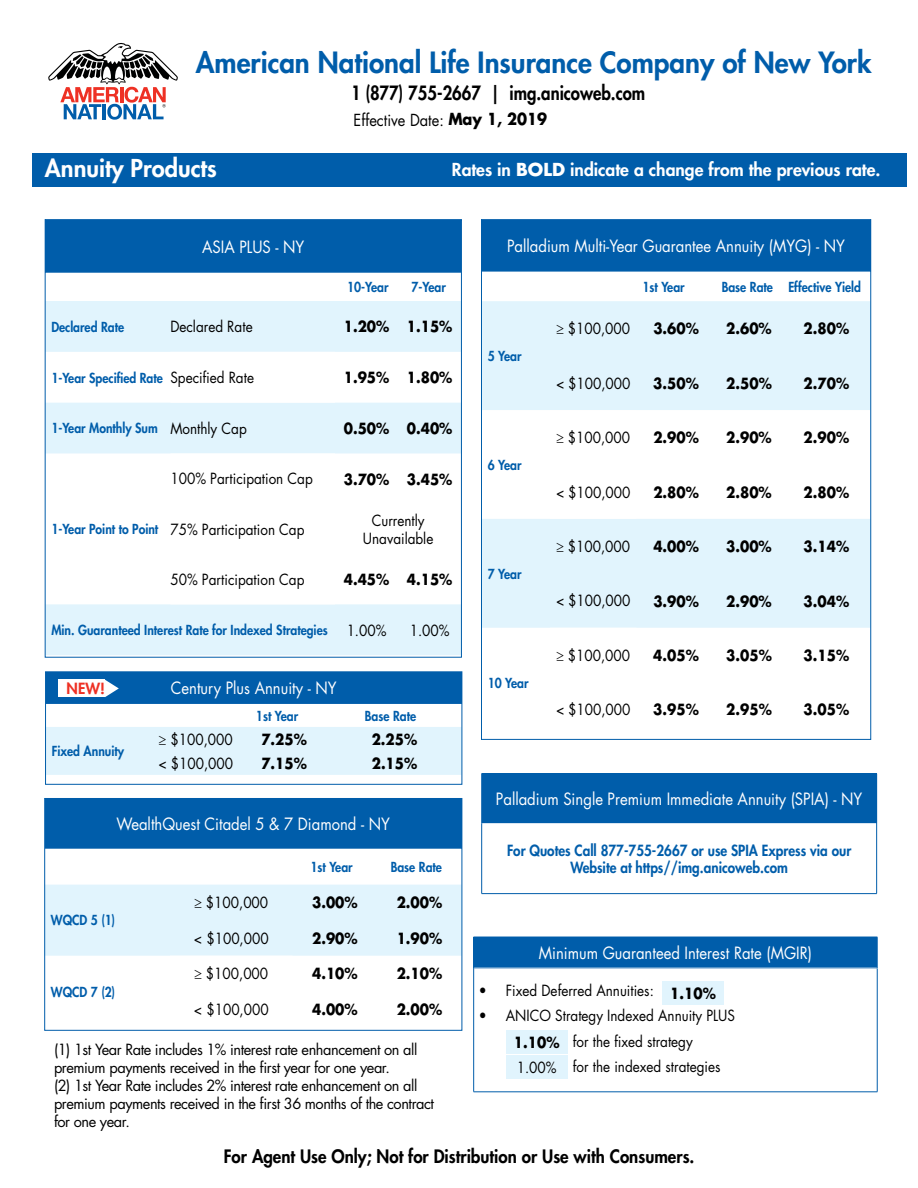
<style>
.page{position:relative;width:918px;height:1188px;background:#fff}
.page>*{position:absolute;margin:0;border:0;box-sizing:border-box;transform-origin:0 0}
.t1{font:800 28.5px "Futura";color:#005daa}
.t2{font:800 24px "Futura";color:#fff}
.t3{font:800 19.2px "Futura";color:#000;scale:.87 1}
.t4{font:800 18px "Futura";color:#000;scale:.94 1}
.t5{font:800 17.4px "Futura";color:#fff}
.t6{font:16.5px "Futura";color:#fff;scale:.9 1}
.t7{font:16.2px "Futura";color:#000;scale:.9 1}
.t8{font:15px/25.5px "Futura";color:#000;text-align:center;scale:.9 1}
.t9{font:700 15px "Futura";color:#000;scale:.9 1}
.t10{font:15px/18px "Futura";letter-spacing:-.03em;color:#000}
.t11{font:800 15px/17.7px "Futura";color:#005daa;text-align:center;scale:.9 1}
.t12{font:800 15px "Futura";color:#ee3124}
.t13{font:800 13.5px "Futura";color:#005daa;scale:.9 1}
.s1{font-weight:700}
.s2{font-weight:400;font-size:15px;color:#000}
</style>
<div class="page">
<svg style="left:48px;top:43px;width:130px;height:77px"></svg>
<div style="left:32px;top:153px;width:875px;height:34px;background:#005daa"></div>
<div style="left:482px;top:774px;width:395px;height:50px;background:#005daa"></div>
<hr style="left:482px;top:823px;width:394px;height:1px;background:#fff">
<hr style="left:482px;top:773px;width:395px;height:1px;background:#005daa">
<hr style="left:481px;top:774px;width:1px;height:50px;background:#005daa">
<hr style="left:481px;top:824px;width:1px;height:69px;background:#005daa">
<hr style="left:876px;top:824px;width:1px;height:69px;background:#005daa">
<hr style="left:482px;top:893px;width:395px;height:1px;background:#005daa">
<div style="left:45px;top:220px;width:416px;height:53px;background:#005daa"></div>
<svg style="left:47px;top:301px;width:413px;height:354px;fill:#e1f4fd"></svg>
<svg style="left:170px;top:352px;width:290px;height:252px"></svg>
<div style="left:45px;top:799px;width:417px;height:50px;background:#005daa"></div>
<svg style="left:47px;top:884px;width:413px;height:1px"></svg>
<div style="left:47px;top:885px;width:413px;height:71px;background:#e1f4fd"></div>
<div style="left:45px;top:798px;width:417px;height:232px;border:1px solid #005daa"></div>
<div style="left:482px;top:220px;width:389px;height:52px;background:#005daa"></div>
<svg style="left:483px;top:301px;width:386px;height:327px;fill:#e1f4fd"></svg>
<svg style="left:550px;top:410px;width:87px;height:218px"></svg>
<div style="left:46px;top:672px;width:416px;height:32px;background:#005daa"></div>
<div style="left:47px;top:727px;width:413px;height:48px;background:#e1f4fd"></div>
<div style="left:45px;top:672px;width:417px;height:112px;border:1px solid #005daa"></div>
<div style="left:58px;top:680px;width:47px;height:17px;background:#fff"></div>
<svg style="left:105px;top:680px;width:14px;height:17px"></svg>
<div style="left:474px;top:937px;width:403px;height:31px;background:#005daa"></div>
<hr style="left:473px;top:937px;width:1px;height:31px;background:#005daa">
<hr style="left:877px;top:937px;width:1px;height:31px;background:#005daa">
<hr style="left:473px;top:968px;width:1px;height:124px;background:#005daa">
<hr style="left:877px;top:968px;width:1px;height:124px;background:#005daa">
<hr style="left:473px;top:1092px;width:404px;height:1px;background:#005daa">
<div style="left:662px;top:981px;width:62px;height:24px;background:#e1f4fd"></div>
<div style="left:506px;top:1030px;width:62px;height:24px;background:#e1f4fd"></div>
<div style="left:506px;top:1056px;width:62px;height:23px;background:#e1f4fd"></div>
<h1 class="t1" style="left:196px;top:45px;width:677px">American National Life Insurance Company of New York</h1>
<p class="t3" style="left:351px;top:81px;width:340px">1 (877) 755-2667 | img.anicoweb.com</p>
<p class="t7" style="left:354px;top:110px;width:216px">Effective Date: <span class="s1">May 1, 2019</span></p>
<h2 class="t2" style="left:45px;top:153px;width:173px">Annuity Products</h2>
<p class="t5" style="left:452px;top:158px;width:430px">Rates in <span class="s1">BOLD</span> indicate a change from the previous rate.</p>
<p class="t6" style="left:202px;top:236px;width:115px">ASIA PLUS - NY</p>
<p class="t13" style="left:347px;top:279px;width:47px">10-Year</p>
<p class="t13" style="left:412px;top:279px;width:40px">7-Year</p>
<p class="t13" style="left:51px;top:318px;width:82px">Declared Rate</p>
<p class="t8" style="left:170px;top:314px;width:93px">Declared Rate</p>
<p class="t9" style="left:344px;top:317px;width:122px">1.20% 1.15%</p>
<p class="t13" style="left:51px;top:369px;width:227px">1-Year Specified Rate <span class="s2">Specified Rate</span></p>
<p class="t9" style="left:344px;top:368px;width:122px">1.95% 1.80%</p>
<p class="t13" style="left:51px;top:420px;width:219px">1-Year Monthly Sum <span class="s2">Monthly Cap</span></p>
<p class="t9" style="left:344px;top:418px;width:122px">0.50% 0.40%</p>
<p class="t8" style="left:170px;top:466px;width:160px">100% Participation Cap</p>
<p class="t9" style="left:344px;top:469px;width:122px">3.70% 3.45%</p>
<p class="t8" style="left:170px;top:517px;width:151px">75% Participation Cap</p>
<p class="t8" style="left:363px;top:511px;width:80px;line-height:18px">Currently<br>Unavailable</p>
<p class="t8" style="left:170px;top:567px;width:151px">50% Participation Cap</p>
<p class="t9" style="left:344px;top:570px;width:122px">4.45% 4.15%</p>
<p class="t13" style="left:51px;top:622px;width:309px">Min. Guaranteed Interest Rate for Indexed Strategies</p>
<p class="t8" style="left:347px;top:618px;width:46px">1.00%</p>
<p class="t8" style="left:410px;top:618px;width:46px">1.00%</p>
<p class="t13" style="left:51px;top:521px;width:120px">1-Year Point to Point</p>
<p class="t12" style="left:67px;top:679px;width:40px">NEW!</p>
<p class="t13" style="left:52px;top:743px;width:82px">Fixed Annuity</p>
<p class="t6" style="left:171px;top:678px;width:186px">Century Plus Annuity - NY</p>
<p class="t13" style="left:256px;top:707px;width:48px">1st Year</p>
<p class="t13" style="left:365px;top:707px;width:58px">Base Rate</p>
<p class="t8" style="left:159px;top:727px;width:84px">≥ $100,000</p>
<p class="t9" style="left:261px;top:729px;width:52px">7.25%</p>
<p class="t9" style="left:372px;top:729px;width:52px">2.25%</p>
<p class="t8" style="left:158px;top:751px;width:85px">&lt; $100,000</p>
<p class="t9" style="left:261px;top:753px;width:52px">7.15%</p>
<p class="t9" style="left:372px;top:753px;width:52px">2.15%</p>
<p class="t6" style="left:117px;top:813px;width:305px">WealthQuest Citadel 5 &amp; 7 Diamond - NY</p>
<p class="t13" style="left:311px;top:858px;width:48px">1st Year</p>
<p class="t13" style="left:391px;top:858px;width:58px">Base Rate</p>
<p class="t13" style="left:51px;top:912px;width:73px">WQCD 5 (1)</p>
<p class="t8" style="left:194px;top:890px;width:84px">≥ $100,000</p>
<p class="t9" style="left:312px;top:893px;width:52px">3.00%</p>
<p class="t9" style="left:397px;top:893px;width:52px">2.00%</p>
<p class="t8" style="left:194px;top:926px;width:85px">&lt; $100,000</p>
<p class="t9" style="left:312px;top:928px;width:52px">2.90%</p>
<p class="t9" style="left:397px;top:928px;width:52px">1.90%</p>
<p class="t8" style="left:194px;top:961px;width:84px">≥ $100,000</p>
<p class="t9" style="left:312px;top:964px;width:52px">4.10%</p>
<p class="t9" style="left:397px;top:964px;width:52px">2.10%</p>
<p class="t8" style="left:194px;top:997px;width:85px">&lt; $100,000</p>
<p class="t9" style="left:312px;top:999px;width:52px">4.00%</p>
<p class="t9" style="left:397px;top:999px;width:52px">2.00%</p>
<p class="t10" style="left:54px;top:1041px;width:382px">(1) 1st Year Rate includes 1% interest rate enhancement on all premium payments received in the first year for one year.<br>(2) 1st Year Rate includes 2% interest rate enhancement on all premium payments received in the first 36 months of the contract for one year.</p>
<p class="t13" style="left:51px;top:983px;width:73px">WQCD 7 (2)</p>
<p class="t6" style="left:507px;top:235px;width:377px">Palladium Multi-Year Guarantee Annuity (MYG) - NY</p>
<p class="t13" style="left:643px;top:278px;width:48px">1st Year</p>
<p class="t13" style="left:722px;top:278px;width:156px">Base Rate Effective Yield</p>
<p class="t13" style="left:488px;top:347px;width:39px">5 Year</p>
<p class="t13" style="left:488px;top:456px;width:39px">6 Year</p>
<p class="t13" style="left:488px;top:565px;width:39px">7 Year</p>
<p class="t13" style="left:488px;top:674px;width:47px">10 Year</p>
<p class="t8" style="left:556px;top:316px;width:84px">≥ $100,000</p>
<p class="t9" style="left:653px;top:319px;width:52px">3.60%</p>
<p class="t9" style="left:726px;top:319px;width:52px">2.60%</p>
<p class="t9" style="left:804px;top:319px;width:52px">2.80%</p>
<p class="t8" style="left:556px;top:371px;width:84px">&lt; $100,000</p>
<p class="t9" style="left:653px;top:373px;width:52px">3.50%</p>
<p class="t9" style="left:726px;top:373px;width:52px">2.50%</p>
<p class="t9" style="left:804px;top:373px;width:52px">2.70%</p>
<p class="t8" style="left:556px;top:425px;width:84px">≥ $100,000</p>
<p class="t9" style="left:653px;top:428px;width:52px">2.90%</p>
<p class="t9" style="left:726px;top:428px;width:52px">2.90%</p>
<p class="t9" style="left:804px;top:428px;width:52px">2.90%</p>
<p class="t8" style="left:556px;top:479px;width:84px">&lt; $100,000</p>
<p class="t9" style="left:653px;top:482px;width:52px">2.80%</p>
<p class="t9" style="left:726px;top:482px;width:52px">2.80%</p>
<p class="t9" style="left:804px;top:482px;width:52px">2.80%</p>
<p class="t8" style="left:556px;top:534px;width:84px">≥ $100,000</p>
<p class="t9" style="left:653px;top:537px;width:52px">4.00%</p>
<p class="t9" style="left:726px;top:537px;width:52px">3.00%</p>
<p class="t9" style="left:804px;top:537px;width:52px">3.14%</p>
<p class="t8" style="left:556px;top:588px;width:84px">&lt; $100,000</p>
<p class="t9" style="left:653px;top:591px;width:52px">3.90%</p>
<p class="t9" style="left:726px;top:591px;width:52px">2.90%</p>
<p class="t9" style="left:804px;top:591px;width:52px">3.04%</p>
<p class="t8" style="left:556px;top:643px;width:84px">≥ $100,000</p>
<p class="t9" style="left:653px;top:645px;width:52px">4.05%</p>
<p class="t9" style="left:726px;top:645px;width:52px">3.05%</p>
<p class="t9" style="left:804px;top:645px;width:52px">3.15%</p>
<p class="t8" style="left:556px;top:697px;width:84px">&lt; $100,000</p>
<p class="t9" style="left:653px;top:700px;width:52px">3.95%</p>
<p class="t9" style="left:726px;top:700px;width:52px">2.95%</p>
<p class="t9" style="left:804px;top:700px;width:52px">3.05%</p>
<p class="t6" style="left:496px;top:788px;width:409px">Palladium Single Premium Immediate Annuity (SPIA) - NY</p>
<p class="t11" style="left:507px;top:841px;width:384px">For Quotes Call 877-755-2667 or use SPIA Express via our<br>Website at https//img.anicoweb.com</p>
<p class="t6" style="left:539px;top:942px;width:305px">Minimum Guaranteed Interest Rate (MGIR)</p>
<p class="t8" style="left:479px;top:978px;width:265px">• Fixed Deferred Annuities: <span class="s1">1.10%</span></p>
<p class="t8" style="left:514px;top:1003px;width:247px;text-align:left;text-indent:-35px">• ANICO Strategy Indexed Annuity PLUS<br><span class="s1">1.10%</span> for the fixed strategy<br>1.00% for the indexed strategies</p>
<p class="t4" style="left:224px;top:1145px;width:502px">For Agent Use Only; Not for Distribution or Use with Consumers.</p>
</div>
